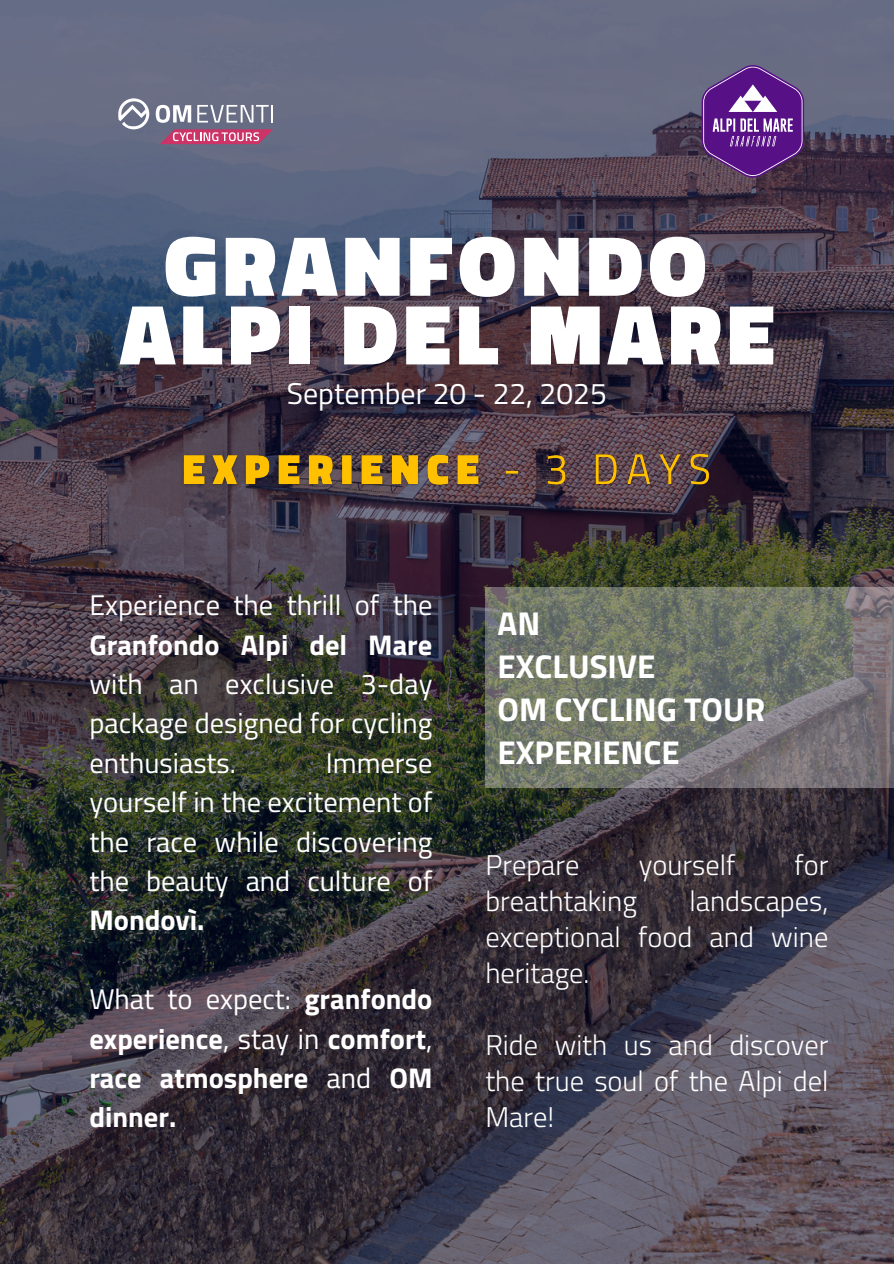
<style>
.page{position:relative;width:894px;height:1264px;background:#fff}
.page>*{position:absolute;margin:0;border:0;box-sizing:border-box;transform-origin:0 0}
.t1{font:900 86.4px/68.7px "Titillium Web";letter-spacing:.065em;color:#fff;text-align:center}
.t2{font:700 33px/42.8px "Titillium Web";color:#fff}
.t3{font:30px "Titillium Web";color:#fff}
.t4{font:28.5px/39.3px "Titillium Web";color:#fff;text-align:justify}
.t5{font:300 28.5px/36px "Titillium Web";color:#fff;text-align:justify}
.t6{font:700 28.5px/39.3px "Titillium Web";color:#fff;text-align:justify}
.s1{font-weight:700}
.s2{font-weight:400}
</style>
<div class="page">
<img style="left:0;top:0;width:892px;height:1263px">
<svg style="left:156px;top:105px;width:35px;height:18px"></svg>
<svg style="left:197px;top:105px;width:76px;height:17px"></svg>
<svg style="left:118px;top:98px;width:31px;height:31px"></svg>
<svg style="left:160px;top:129px;width:113px;height:15px;background:#c55d84"></svg>
<svg style="left:485px;top:587px;width:408px;height:201px;background:#74766e"></svg>
<svg style="left:701px;top:65px;width:102px;height:113px;background:#6f3f8f"></svg>
<img style="left:177px;top:437px;width:542px;height:64px">
<p class="t1" style="left:120px;top:229px;width:656px">GRANFONDO<br>ALPI DEL MARE</p>
<p class="t3" style="left:287px;top:370px;width:321px">September 20 - 22, 2025</p>
<h4 class="t4" style="left:89px;top:585px;width:344px">Experience the thrill of the <span class="s1">Granfondo Alpi del Mare </span>with an exclusive 3-day package designed for cycling enthusiasts.</h4>
<h4 class="t4" style="left:89px;top:742px;width:344px;text-indent:236px">Immerse yourself in the excitement of the race while discovering the beauty and culture of <span class="s1">Mondovì.</span></h4>
<p class="t6" style="left:89px;top:978px;width:344px"><span class="s2">What to expect:</span> granfondo experience<span class="s2">, stay in</span> comfort<span class="s2">, </span>race atmosphere <span class="s2">and</span> OM dinner.</p>
<p class="t2" style="left:497px;top:601px;width:269px">AN<br>EXCLUSIVE<br>OM CYCLING TOUR<br>EXPERIENCE</p>
<p class="t5" style="left:485px;top:846px;width:96px">Prepare</p>
<p class="t5" style="left:638px;top:846px;width:98px">yourself</p>
<p class="t5" style="left:794px;top:846px;width:35px">for</p>
<p class="t5" style="left:485px;top:882px;width:153px">breathtaking</p>
<p class="t5" style="left:485px;top:882px;width:344px;text-indent:204px">landscapes, exceptional food and wine heritage.</p>
<h1 class="t5" style="left:485px;top:1026px;width:344px">Ride with us and discover the true soul of the Alpi del Mare!</h1>
</div>
